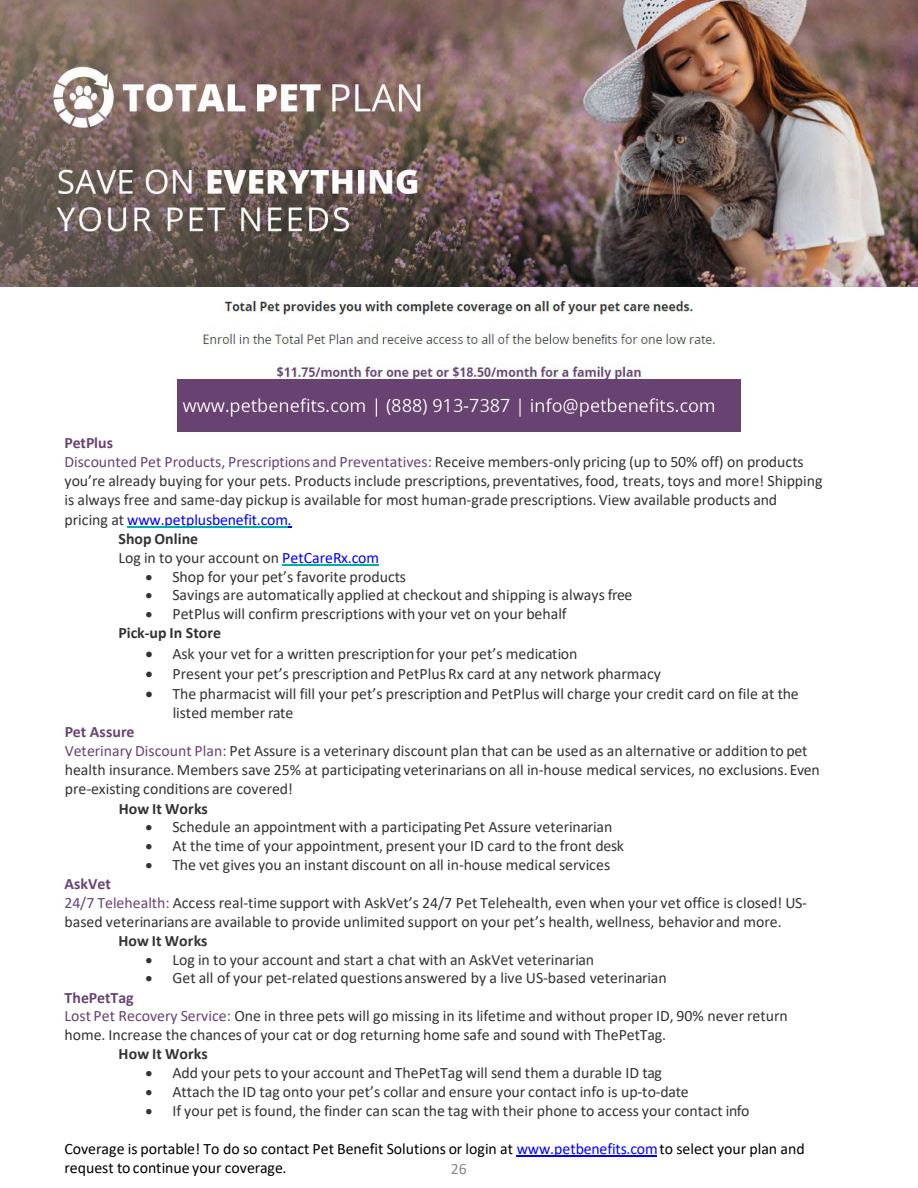
<style>
.page{position:relative;width:918px;height:1188px;background:#fff}
.page>*{position:absolute;margin:0;border:0;box-sizing:border-box;transform-origin:0 0}
.t1{font:15.9px/18.9px "Calibri";color:#333}
.t2{font:15.9px/19px "Calibri";color:#000}
.t3{font:15.9px "Calibri";color:#694373}
.t4{font:700 15.9px "Calibri";letter-spacing:.005em;color:#333}
.t5{font:15.9px "Calibri";color:#00f}
.t6{font:700 15.9px "Calibri";letter-spacing:-.005em;color:#694373}
.t7{font:15.9px "Calibri";color:#898989}
.s1{color:#333}
.s2{color:#00f}
.s3{font-weight:700}
.s4{font-weight:700;color:#694373}
.s5{color:#694373}
</style>
<div class="page">
<img style="left:0;top:0;width:918px;height:287px">
<img style="left:204px;top:301px;width:510px;height:78px">
<hr style="left:127px;top:527px;width:161px;height:1px;background:#00b1a9">
<hr style="left:282px;top:564px;width:97px;height:1px;background:#00b1a9">
<hr style="left:517px;top:1156px;width:140px;height:1px;background:#00f">
<img style="left:178px;top:379px;width:562px;height:53px">
<p class="t6" style="left:64px;top:432px;width:50px">PetPlus</p>
<p class="t3" style="left:64px;top:451px;width:741px">Discounted Pet Products, Prescriptions and Preventatives: <span class="s1">Receive members-only pricing (up to 50% off) on products</span></p>
<p class="t1" style="left:64px;top:471px;width:760px">you’re already buying for your pets. Products include prescriptions, preventatives, food, treats, toys and more! Shipping</p>
<p class="t1" style="left:65px;top:490px;width:714px">is always free and same-day pickup is available for most human-grade prescriptions.View available products and</p>
<p class="t5" style="left:65px;top:508px;width:229px"><span class="s1">pricing at</span> www.petplusbenefit.com.</p>
<p class="t4" style="left:118px;top:527px;width:81px">Shop Online</p>
<p class="t1" style="left:118px;top:547px;width:262px">Log in to your account on <span class="s2">PetCareRx.com</span></p>
<p class="t1" style="left:145px;top:567px;width:262px">• Shop for your pet’s favorite products</p>
<p class="t1" style="left:145px;top:585px;width:489px">• Savings are automatically applied at checkout and shipping is always free</p>
<p class="t1" style="left:118px;top:604px;width:450px;text-indent:27px">• PetPlus will confirm prescriptions with your vet on your behalf<br><span class="s3">Pick-up In Store</span></p>
<p class="t1" style="left:145px;top:644px;width:434px">• Ask your vet for a written prescriptionfor your pet’s medication</p>
<p class="t1" style="left:146px;top:664px;width:517px">• Present your pet’s prescription and PetPlus Rx card at any network pharmacy</p>
<p class="t1" style="left:173px;top:684px;width:628px;text-indent:-27px">• The pharmacist will fill your pet’s prescription and PetPlus will charge your credit card on file at the listed member rate</p>
<p class="t1" style="left:65px;top:722px;width:757px"><span class="s4">Pet Assure<br></span><span class="s5">Veterinary Discount Plan:</span> Pet Assure is a veterinary discount plan that can be used as an alternative or additionto pet health insurance. Members save 25% at participating veterinarians on all in-house medical services, no exclusions. Even pre-existing conditions are covered!</p>
<p class="t4" style="left:119px;top:797px;width:91px">How It Works</p>
<p class="t1" style="left:145px;top:817px;width:468px">• Schedule an appointmentwith a participating Pet Assure veterinarian</p>
<p class="t1" style="left:145px;top:836px;width:480px">• At the time of your appointment, present your ID card to the front desk</p>
<p class="t1" style="left:145px;top:855px;width:466px">• The vet gives you an instant discount on all in-house medical services</p>
<p class="t1" style="left:64px;top:874px;width:744px"><span class="s4">AskVet<br></span><span class="s5">24/7 Telehealth:</span> Access real-time support with AskVet’s 24/7 Pet Telehealth, even when your vet office is closed! US&shy;based veterinarians are available to provide unlimited support on your pet’s health, wellness, behaviorand more.</p>
<p class="t4" style="left:118px;top:929px;width:91px">How It Works</p>
<p class="t1" style="left:145px;top:950px;width:450px">• Log in to your account and start a chat with an AskVet veterinarian</p>
<p class="t1" style="left:145px;top:968px;width:523px">• Get all of your pet-related questions answered by a live US-based veterinarian</p>
<p class="t1" style="left:64px;top:987px;width:725px"><span class="s4">ThePetTag<br></span><span class="s5">Lost Pet Recovery Service:</span> One in three pets will go missing in its lifetime and without proper ID, 90% never return home. Increase the chancesof your cat or dog returning home safe and sound with ThePetTag.</p>
<p class="t4" style="left:119px;top:1043px;width:91px">How It Works</p>
<p class="t1" style="left:145px;top:1063px;width:518px">• Add your pets to your account and ThePetTag will send them a durable ID tag</p>
<p class="t1" style="left:145px;top:1082px;width:545px">• Attach the ID tag onto your pet’s collar and ensure your contact info is up-to-date</p>
<p class="t1" style="left:145px;top:1101px;width:606px">• If your pet is found, the finder can scan the tag with their phone to access your contact info</p>
<p class="t2" style="left:64px;top:1139px;width:742px">Coverage is portable! To do so contact Pet Benefit Solutions or login at <span class="s2">www.petbenefits.com</span>to select your plan and request to continue your coverage.</p>
<p class="t7" style="left:451px;top:1158px;width:17px">26</p>
</div>
